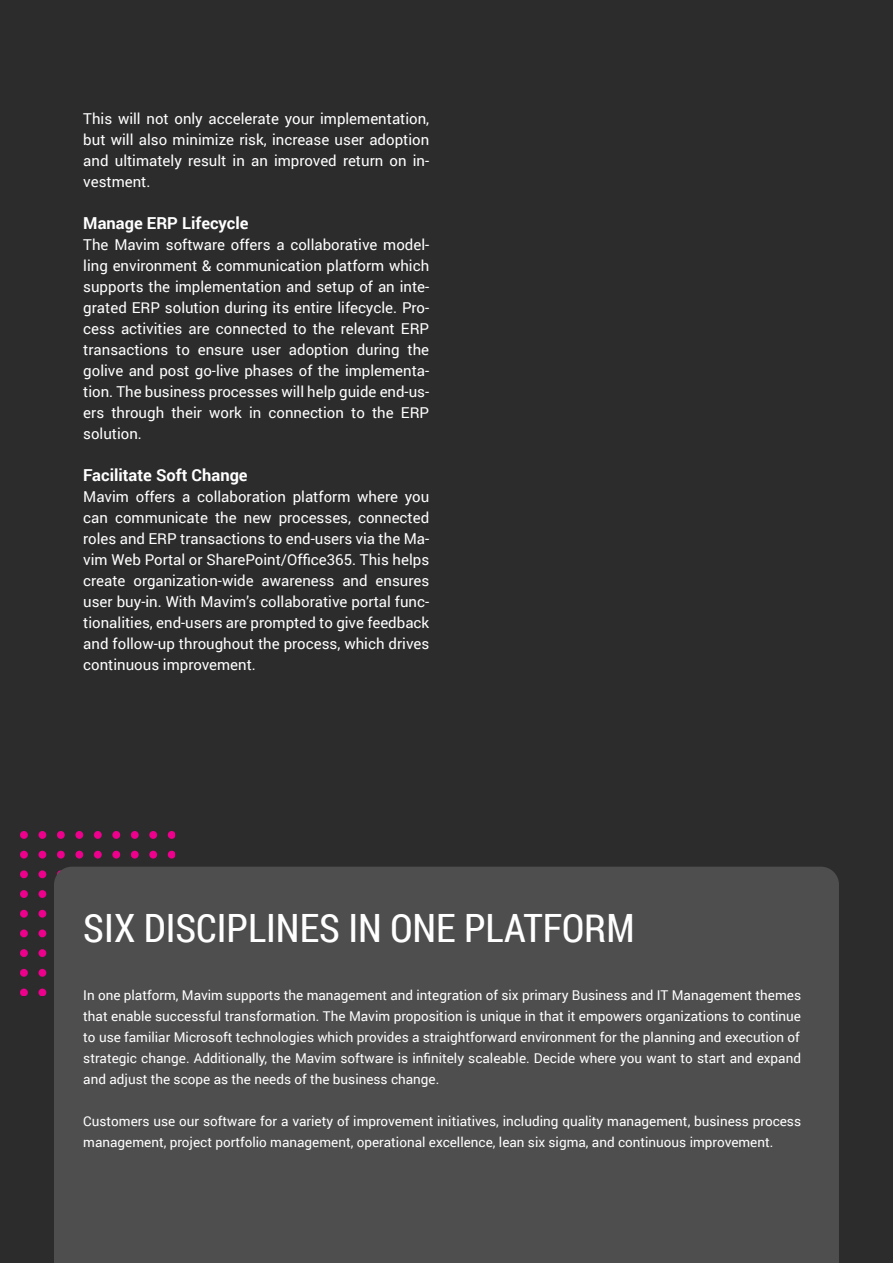
<style>
.page{position:relative;width:893px;height:1263px;background:#2b2c2b}
.page>*{position:absolute;margin:0;border:0;box-sizing:border-box;transform-origin:0 0}
.t1{font:39px "Roboto Condensed";color:#fff}
.t2{font:700 16.5px "Roboto";color:#fff}
.t3{font:15px/21px "Roboto";color:#fff;text-align:justify}
.t4{font:13.5px/21px "Roboto";color:#fff}
</style>
<div class="page">
<img style="left:21px;top:832px;width:166px;height:165px">
<div style="left:54px;top:867px;width:785px;height:396px;background:#4e4e4f"></div>
<p class="t3" style="left:83px;top:108px;width:347px">This will not only accelerate your implementation, but will also minimize risk, increase user adoption and ultimately result in an improved return on in&shy;vestment.</p>
<p class="t2" style="left:83px;top:211px;width:167px">Manage ERP Lifecycle</p>
<p class="t3" style="left:83px;top:234px;width:347px">The Mavim software offers a collaborative model&shy;ling environment &amp; communication platform which supports the implementation and setup of an inte&shy;grated ERP solution during its entire lifecycle. Pro&shy;cess activities are connected to the relevant ERP transactions to ensure user adoption during the golive and post go-live phases of the implementa&shy;tion. The business processes will help guide end-us&shy;ers through their work in connection to the ERP solution.</p>
<p class="t2" style="left:83px;top:463px;width:166px">Facilitate Soft Change</p>
<p class="t3" style="left:83px;top:486px;width:347px">Mavim offers a collaboration platform where you can communicate the new processes, connected roles and ERP transactions to end-users via the Ma&shy;vim Web Portal or SharePoint/Office365. This helps create organization-wide awareness and ensures user buy-in. With Mavim’s collaborative portal func&shy;tionalities, end-users are prompted to give feedback and follow-up throughout the process, which drives continuous improvement.</p>
<p class="t1" style="left:83px;top:901px;width:553px">SIX DISCIPLINES IN ONE PLATFORM</p>
<p class="t4" style="left:83px;top:984px;width:719px">In one platform, Mavim supports the management and integration of six primary Business and IT Management themes</p>
<p class="t4" style="left:83px;top:1005px;width:719px">that enable successful transformation. The Mavim proposition is unique in that it empowers organizations to continue to use familiar Microsoft technologies which provides a straightforward environment for the planning and execution of</p>
<p class="t4" style="left:83px;top:1047px;width:719px">strategic change. Additionally, the Mavim software is infinitely scaleable. Decide where you want to start and expand and adjust the scope as the needs of the business change.</p>
<p class="t4" style="left:83px;top:1110px;width:719px">Customers use our software for a variety of improvement initiatives, including quality management, business process management, project portfolio management, operational excellence, lean six sigma, and continuous improvement.</p>
</div>
